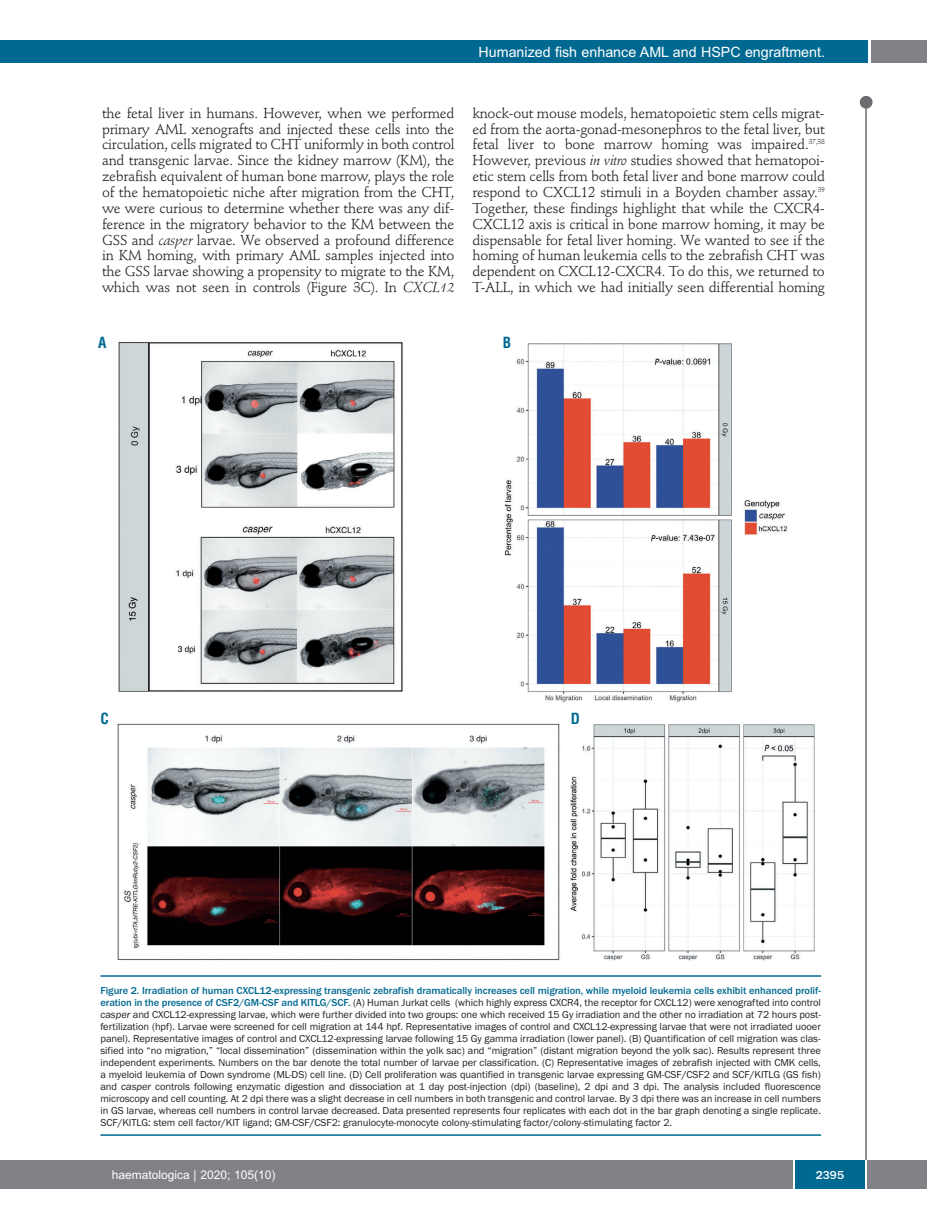
<style>
.page{position:relative;width:927px;height:1225px;background:#fff}
.page>*{position:absolute;margin:0;border:0;box-sizing:border-box;transform-origin:0 0}
.t1{font:700 condensed 15px "Helvetica";color:#006991}
.t2{font:14.25px/15.9px "Stempel Schneidler";letter-spacing:-.015em;color:#231f20;text-align:justify}
.t3{font:14.25px "Arial";color:#fff}
.t4{font:12px "Arial";color:#fff}
.t5{font:500 12px "Franklin Gothic";color:#fff}
.t6{font:10.5px/12px "Franklin Gothic";letter-spacing:-.005em;color:#231f20;text-align:justify}
.s1{font-style:italic}
.s2{font-weight:500;color:#006991}
</style>
<div class="page">
<div style="left:860px;top:96px;width:12px;height:13px;background:#6c6d70;border-radius:50%"></div>
<hr style="left:865px;top:98px;width:2px;height:1062px;background:#6c6d70">
<div style="left:871px;top:40px;width:56px;height:22px;background:#808285"></div>
<div style="left:18px;top:40px;width:849px;height:22px;background:#006991"></div>
<div style="left:17px;top:1160px;width:910px;height:28px;background:#808285"></div>
<div style="left:795px;top:1160px;width:70px;height:28px;background:#006991"></div>
<hr style="left:793px;top:1160px;width:2px;height:28px;background:#fff">
<hr style="left:865px;top:1160px;width:2px;height:28px;background:#fff">
<div style="left:0;top:40px;width:19px;height:22px;background:#006991"></div>
<div style="left:0;top:1160px;width:18px;height:28px;background:#808285"></div>
<img style="left:117px;top:341px;width:698px;height:620px">
<hr style="left:100px;top:975px;width:721px;height:1px;background:#006991">
<hr style="left:100px;top:1134px;width:721px;height:1px;background:#006991">
<h2 class="t3" style="left:479px;top:44px;width:348px">Humanized fish enhance AML and HSPC engraftment.</h2>
<p class="t2" style="left:102px;top:106px;width:354px">the fetal liver in humans. However, when we performed primary AML xenografts and injected these cells into the circulation, cells migrated to CHT uniformly in both control and transgenic larvae. Since the kidney marrow (KM), the zebrafish equivalent of human bone marrow, plays the role of the hematopoietic niche after migration from the CHT, we were curious to determine whether there was any dif&shy;ference in the migratory behavior to the KM between the GSS and <span class="s1">casper</span> larvae. We observed a profound difference in KM homing, with primary AML samples injected into the GSS larvae showing a propensity to migrate to the KM, which was not seen in controls (Figure 3C). In <span class="s1">CXCL12</span></p>
<p class="t2" style="left:472px;top:106px;width:354px">knock-out mouse models, hematopoietic stem cells migrat&shy;ed from the aorta-gonad-mesonephros to the fetal liver, but fetal liver to bone marrow homing was impaired.<sup>37,38<br></sup>However, previous <span class="s1">in vitro</span> studies showed that hematopoi&shy;etic stem cells from both fetal liver and bone marrow could respond to CXCL12 stimuli in a Boyden chamber assay.<sup>39<br></sup>Together, these findings highlight that while the CXCR4- CXCL12 axis is critical in bone marrow homing, it may be dispensable for fetal liver homing. We wanted to see if the homing of human leukemia cells to the zebrafish CHT was dependent on CXCL12-CXCR4. To do this, we returned to T-ALL, in which we had initially seen differential homing</p>
<h1 class="t1" style="left:98px;top:334px;width:10px">A</h1>
<h1 class="t1" style="left:503px;top:334px;width:10px">B</h1>
<h1 class="t1" style="left:100px;top:710px;width:10px">C</h1>
<h1 class="t1" style="left:571px;top:710px;width:11px">D</h1>
<p class="t6" style="left:100px;top:984px;width:722px"><span class="s2">Figure 2. Irradiation of human CXCL12-expressing transgenic zebrafish dramatically increases cell migration, while myeloid leukemia cells exhibit enhanced prolif&shy;eration in the presence of CSF2/GM-CSF and KITLG/SCF.</span> (A) Human Jurkat cells (which highly express CXCR4, the receptor for CXCL12) were xenografted into control <span class="s1">casper</span> and CXCL12-expressing larvae, which were further divided into two groups: one which received 15 Gy irradiation and the other no irradiation at 72 hours post&shy;fertilization (hpf). Larvae were screened for cell migration at 144 hpf. Representative images of control and CXCL12-expressing larvae that were not irradiated uooer panel). Representative images of control and CXCL12-expressing larvae following 15 Gy gamma irradiation (lower panel). (B) Quantification of cell migration was clas&shy;sified into “no migration,” “local dissemination” (dissemination within the yolk sac) and “migration” (distant migration beyond the yolk sac). Results represent three independent experiments. Numbers on the bar denote the total number of larvae per classification. (C) Representative images of zebrafish injected with CMK cells, a myeloid leukemia of Down syndrome (ML-DS) cell line. (D) Cell proliferation was quantified in transgenic larvae expressing GM-CSF/CSF2 and SCF/KITLG (GS fish) and <span class="s1">casper</span> controls following enzymatic digestion and dissociation at 1 day post-injection (dpi) (baseline), 2 dpi and 3 dpi. The analysis included fluorescence microscopy and cell counting. At 2 dpi there was a slight decrease in cell numbers in both transgenic and control larvae. By 3 dpi there was an increase in cell numbers in GS larvae, whereas cell numbers in control larvae decreased. Data presented represents four replicates with each dot in the bar graph denoting a single replicate.<br>SCF/KITLG: stem cell factor/KIT ligand; GM-CSF/CSF2: granulocyte-monocyte colony-stimulating factor/colony-stimulating factor 2.</p>
<p class="t4" style="left:112px;top:1167px;width:165px">haematologica | 2020; 105(10)</p>
<p class="t5" style="left:816px;top:1167px;width:30px">2395</p>
</div>
